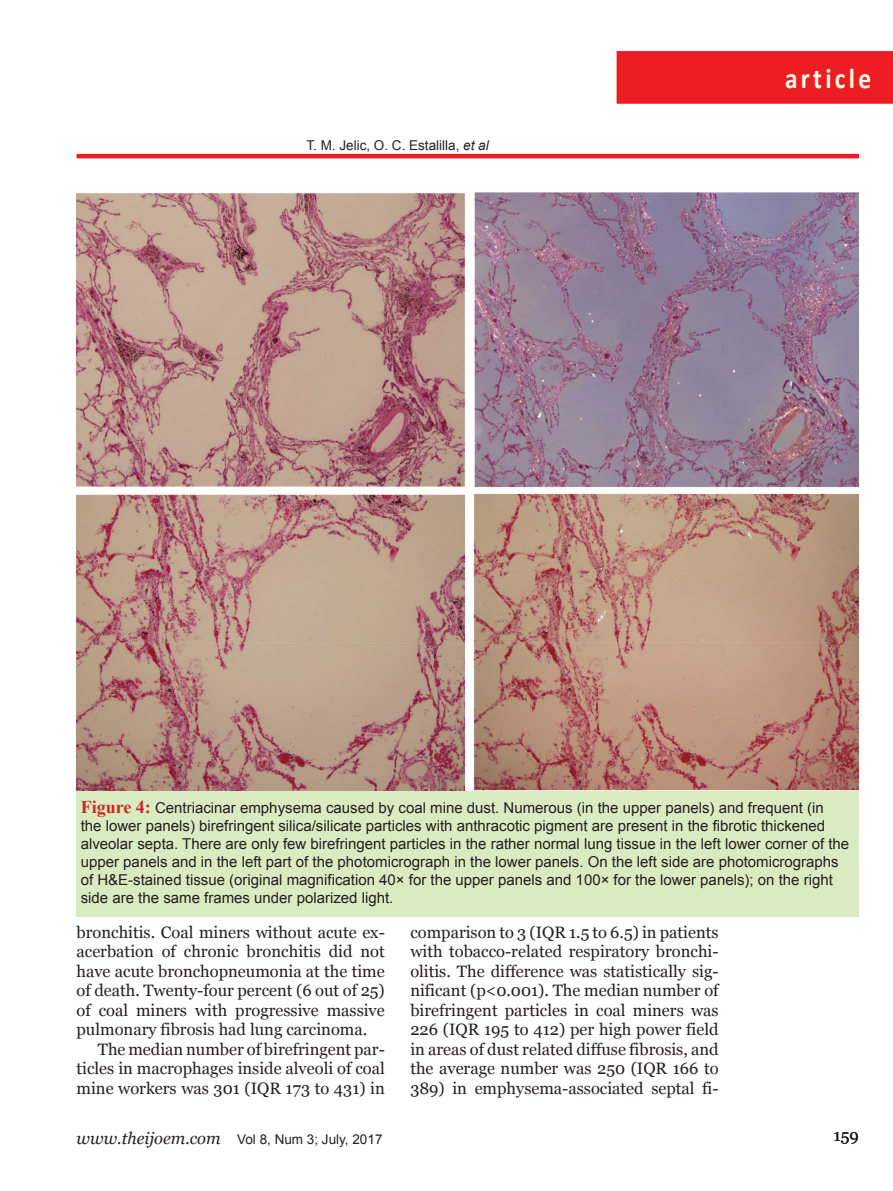
<style>
.page{position:relative;width:893px;height:1191px;background:#fff}
.page>*{position:absolute;margin:0;border:0;box-sizing:border-box;transform-origin:0 0}
.t1{font:700 28.8px "Calibri";letter-spacing:.13em;color:#fffce4;scale:.88 1}
.body{font:16.5px/19.5px "Georgia";color:#231f20;text-align:justify}
.Legend{font:15px/18px "Arial";color:#231f20}
.Running_Auth{font:13.5px "Arial";color:#231f20}
.s1{font-style:italic}
.s2{font-family:"Times New Roman";font-weight:700;font-size:18px;color:#d1232a}
.s3{font-family:"Georgia";font-style:italic;font-size:16.5px}
</style>
<div class="page">
<hr style="left:77px;top:154px;width:782px;height:4px;background:#ee1d23">
<div style="left:617px;top:51px;width:276px;height:53px;background:#ee1d23"></div>
<img style="left:77px;top:192px;width:782px;height:598px">
<div style="left:77px;top:790px;width:782px;height:126px;background:#daeac1"></div>
<p class="Running_Auth" style="left:306px;top:136px;width:184px">T. M. Jelic, O. C. Estalilla, <span class="s1">et al</span></p>
<h1 class="t1" style="left:785px;top:60px;width:99px">article</h1>
<p class="Legend" style="left:81px;top:798px;width:770px"><span class="s2">Figure 4:</span> Centriacinar emphysema caused by coal mine dust. Numerous (in the upper panels) and frequent (in<br>the lower panels) birefringent silica/silicate particles with anthracotic pigment are present in the fibrotic thickened alveolar septa. There are only few birefringent particles in the rather normal lung tissue in the left lower corner of the upper panels and in the left part of the photomicrograph in the lower panels. On the left side are photomicrographs of H&amp;E-stained tissue (original magnification 40× for the upper panels and 100× for the lower panels); on the right side are the same frames under polarized light.</p>
<p class="body" style="left:77px;top:922px;width:310px">bronchitis. Coal miners without acute ex&shy;acerbation of chronic bronchitis did not have acute bronchopneumonia at the time of death. Twenty-four percent (6 out of 25) of coal miners with progressive massive pulmonary fibrosis had lung carcinoma.</p>
<p class="body" style="left:77px;top:1039px;width:310px;text-indent:21px">The median number of birefringent par&shy;ticles in macrophages inside alveoli of coal mine workers was 301 (IQR 173 to 431) in</p>
<p class="body" style="left:410px;top:922px;width:310px">comparison to 3 (IQR 1.5 to 6.5) in patients with tobacco-related respiratory bronchi&shy;olitis. The difference was statistically sig&shy;nificant (p&lt;0.001). The median number of birefringent particles in coal miners was 226 (IQR 195 to 412) per high power field in areas of dust related diffuse fibrosis, and the average number was 250 (IQR 166 to 389) in emphysema-associated septal fi-</p>
<p class="Running_Auth" style="left:77px;top:1130px;width:307px"><span class="s3">www.theijoem.com</span> Vol 8, Num 3; July, 2017</p>
<p class="body" style="left:834px;top:1125px;width:27px">159</p>
</div>
